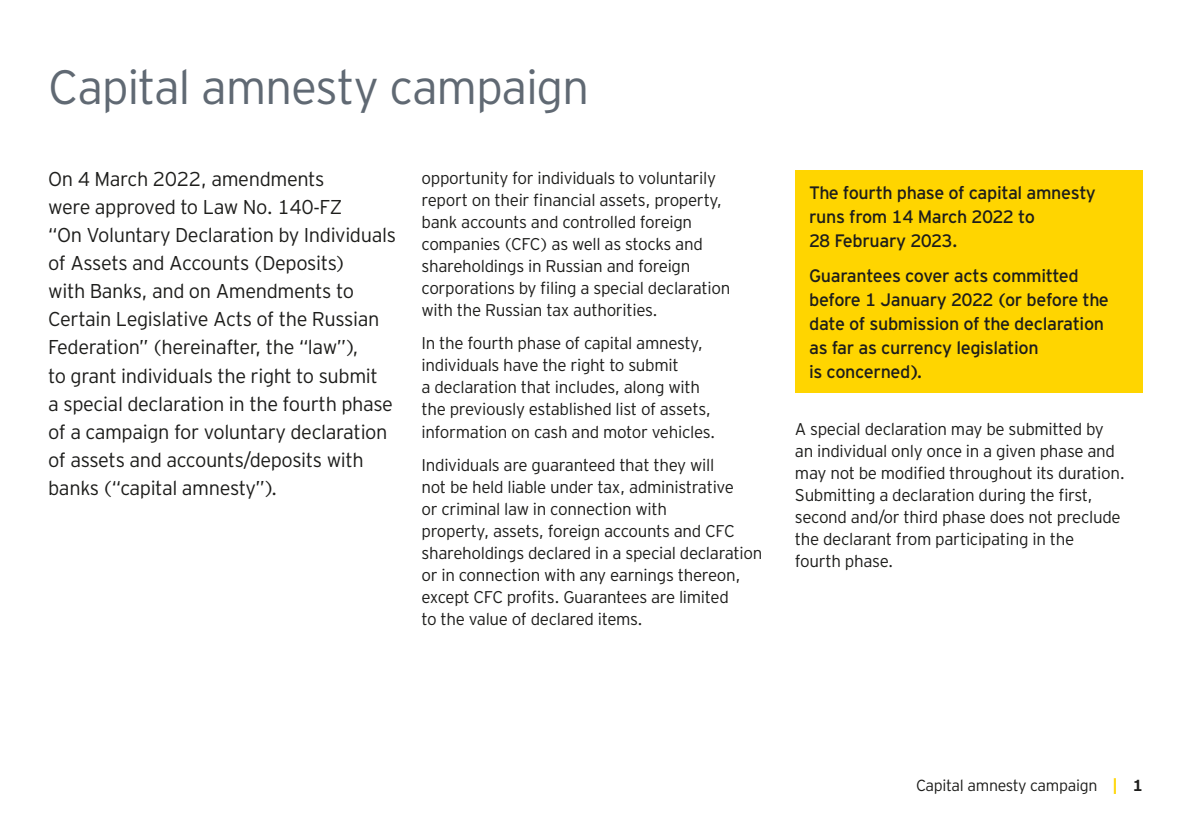
<style>
.page{position:relative;width:1191px;height:840px;background:#fff}
.page>*{position:absolute;margin:0;border:0;box-sizing:border-box;transform-origin:0 0}
.head01{font:300 48px "EY Interstate";letter-spacing:-.025em;color:#606973}
.leader{font:300 20px/28px "EY Interstate";letter-spacing:-.02em;color:#1d1d1b}
.text{font:18px/24px "EY Interstate";letter-spacing:-.02em;color:#1d1d1b}
.text-2{font:300 17px/22px "EY Interstate";letter-spacing:-.02em;color:#1d1d1b}
.t1{font:300 16px "EY Interstate";letter-spacing:-.02em;color:#1d1d1b}
.s1{font-weight:700;color:#ffd500}
.s2{font-weight:700}
</style>
<div class="page">
<hr style="left:0;top:0;width:1px;height:839px;background:#181d29">
<div style="left:795px;top:170px;width:347px;height:222px;background:#ffd500"></div>
<p class="head01" style="left:48px;top:53px;width:543px">Capital amnesty campaign</p>
<p class="leader" style="left:48px;top:164px;width:349px">On 4 March 2022, amendments<br>were approved to Law No. 140-FZ<br>“On Voluntary Declaration by Individuals of Assets and Accounts (Deposits)<br>with Banks, and on Amendments to Certain Legislative Acts of the Russian Federation” (hereinafter, the “law”),<br>to grant individuals the right to submit<br>a special declaration in the fourth phase of a campaign for voluntary declaration of assets and accounts/deposits with banks (“capital amnesty”).</p>
<p class="text-2" style="left:421px;top:166px;width:310px">opportunity for individuals to voluntarily report on their financial assets, property, bank accounts and controlled foreign companies (CFC) as well as stocks and shareholdings in Russian and foreign corporations by filing a special declaration with the Russian tax authorities.</p>
<p class="text-2" style="left:421px;top:331px;width:295px">In the fourth phase of capital amnesty, individuals have the right to submit<br>a declaration that includes, along with the previously established list of assets, information on cash and motor vehicles.</p>
<p class="text-2" style="left:421px;top:452px;width:342px">Individuals are guaranteed that they will<br>not be held liable under tax, administrative<br>or criminal law in connection with<br>property, assets, foreign accounts and CFC shareholdings declared in a special declaration or in connection with any earnings thereon, except CFC profits. Guarantees are limited<br>to the value of declared items.</p>
<p class="text" style="left:809px;top:179px;width:288px">The fourth phase of capital amnesty runs from 14 March 2022 to<br>28 February 2023.</p>
<p class="text" style="left:809px;top:263px;width:301px">Guarantees cover acts committed before 1 January 2022 (or before the date of submission of the declaration as far as currency legislation<br>is concerned).</p>
<p class="text-2" style="left:795px;top:416px;width:332px">A special declaration may be submitted by an individual only once in a given phase and may not be modified throughout its duration.<br>Submitting a declaration during the first, second and/or third phase does not preclude the declarant from participating in the<br>fourth phase.</p>
<p class="t1" style="left:916px;top:773px;width:228px">Capital amnesty campaign <span class="s1">|</span> <span class="s2">1</span></p>
</div>
